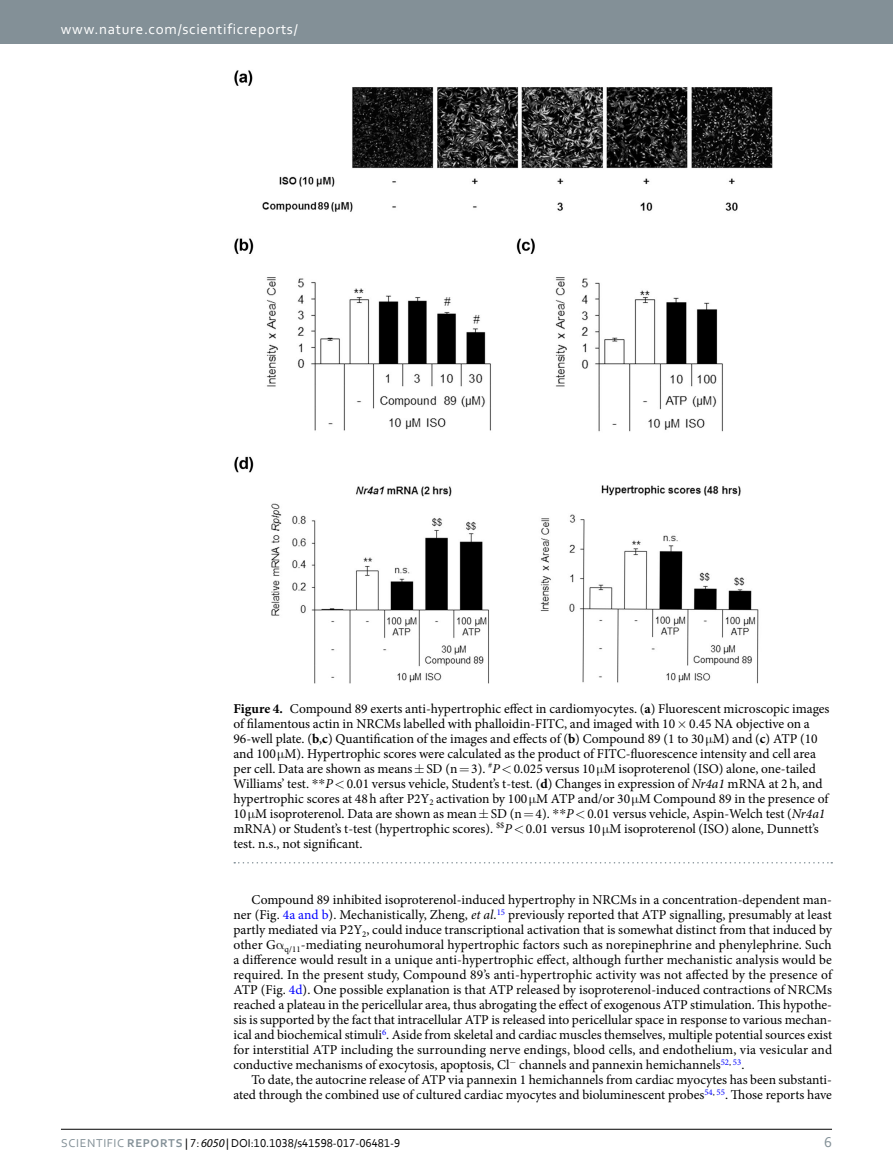
<style>
.page{position:relative;width:893px;height:1174px;background:#fff}
.page>*{position:absolute;margin:0;border:0;box-sizing:border-box;transform-origin:0 0}
.t1{font:15px "Corbel 2";letter-spacing:.045em;color:#fff}
.t2{font:15px "Corbel 2";color:#839097}
.t3{font:13.5px/15px "Minion Pro";color:#000;text-align:justify}
.t4{font:12px "Corbel";color:#000}
.s1{font-weight:700}
.s2{font-style:italic}
.s3{font-family:"STIX General"}
.s4{color:#00f}
.s5{font-family:"Corbel 2";color:#839097}
.s6{font-family:"Corbel Bold 2";color:#839097}
.s7{font-family:"Myriad Pro";font-style:italic}
</style>
<div class="page">
<div style="left:0;top:0;width:893px;height:43px;background:#839097"></div>
<hr style="left:61px;top:1129px;width:771px;height:1px;background:#000">
<img style="left:234px;top:70px;width:539px;height:614px">
<svg style="left:234px;top:862px;width:598px;height:1px"></svg>
<p class="t1" style="left:61px;top:19px;width:238px">www.nature.com/scientificreports/</p>
<p class="t3" style="left:233px;top:701px;width:598px;text-align:left"><span class="s1">Figure 4.</span> Compound 89 exerts anti-hypertrophic effect in cardiomyocytes. (<span class="s1">a</span>) Fluorescent microscopic images of filamentous actin in NRCMs labelled with phalloidin-FITC, and imaged with 10 0.45 NA objective on a 96-well plate. (<span class="s1">b</span>,<span class="s1">c</span>) Quantification of the images and effects of (<span class="s1">b</span>) Compound 89 (1 to 30 M) and (<span class="s1">c</span>) ATP (10 and 100 M). Hypertrophic scores were calculated as the product of FITC-fluorescence intensity and cell area per cell. Data are shown as means SD (n 3). <sup>#</sup><span class="s2">P</span> 0.025 versus 10 M isoproterenol (ISO) alone, one-tailed Williams’ test. <span class="s3">**</span><span class="s2">P</span> 0.01 versus vehicle, Student’s t-test. (<span class="s1">d</span>) Changes in expression of <span class="s2">Nr4a1</span> mRNA at 2h, and hypertrophic scores at 48h after P2Y<sub>2</sub> activation by 100 M ATP and/or 30 M Compound 89 in the presence of 10 M isoproterenol. Data are shown as mean SD (n 4). <span class="s3">**</span><span class="s2">P</span> 0.01 versus vehicle, Aspin-Welch test (<span class="s2">Nr4a1 </span>mRNA) or Student’s t-test (hypertrophic scores). <sup>$$</sup><span class="s2">P</span> 0.01 versus 10 M isoproterenol (ISO) alone, Dunnett’s test. n.s., not significant.</p>
<p class="t3" style="left:233px;top:892px;width:600px;text-indent:18px">Compound 89 inhibited isoproterenol-induced hypertrophy in NRCMs in a concentration-dependent man&shy;ner (Fig. <span class="s4">4a and b</span>). Mechanistically, Zheng, <span class="s2">et al</span>.<sup>15</sup> previously reported that ATP signalling, presumably at least partly mediated via P2Y<sub>2</sub>, could induce transcriptional activation that is somewhat distinct from that induced by other G <sub>q/11</sub>-mediating neurohumoral hypertrophic factors such as norepinephrine and phenylephrine. Such a difference would result in a unique anti-hypertrophic effect, although further mechanistic analysis would be required. In the present study, Compound 89’s anti-hypertrophic activity was not affected by the presence of ATP (Fig. <span class="s4">4d</span>). One possible explanation is that ATP released by isoproterenol-induced contractions of NRCMs reached a plateau in the pericellular area, thus abrogating the effect of exogenous ATP stimulation. This hypothe&shy;sis is supported by the fact that intracellular ATP is released into pericellular space in response to various mechan&shy;ical and biochemical stimuli<sup>6</sup>. Aside from skeletal and cardiac muscles themselves, multiple potential sources exist for interstitial ATP including the surrounding nerve endings, blood cells, and endothelium, via vesicular and conductive mechanisms of exocytosis, apoptosis, Cl− channels and pannexin hemichannels<sup>52</sup><sup>,</sup> <sup>53</sup>.</p>
<p class="t3" style="left:233px;top:1072px;width:600px;text-align:right">To date, the autocrine release of ATP via pannexin 1 hemichannels from cardiac myocytes has been substanti&shy;ated through the combined use of cultured cardiac myocytes and bioluminescent probes<sup>54</sup><sup>,</sup> <sup>55</sup>. Those reports have</p>
<p class="t4" style="left:61px;top:1135px;width:341px"><span class="s5">SCienTiFiC</span> <span class="s6">REPORTS</span> | 7: <span class="s7">6050</span> | DOI:10.1038/s41598-017-06481-9</p>
<p class="t2" style="left:824px;top:1132px;width:9px">6</p>
</div>
